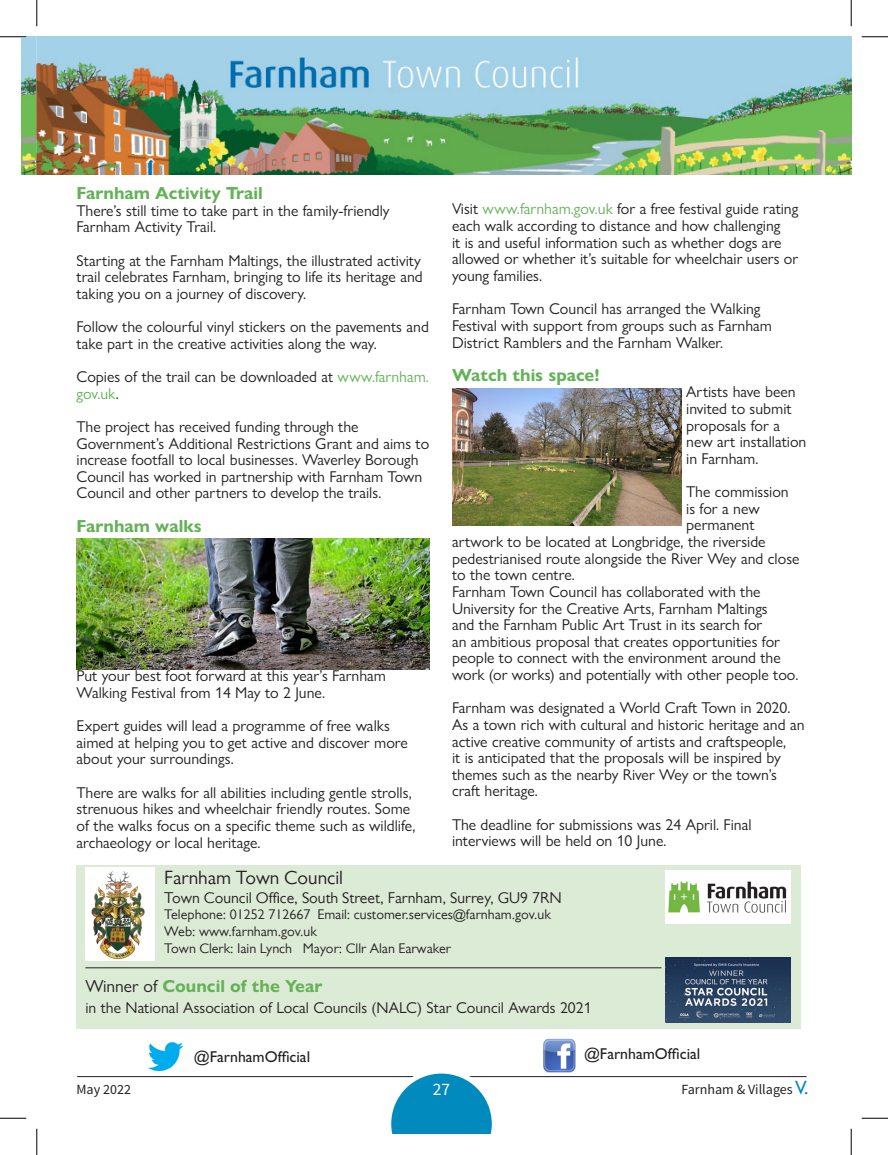
<style>
.page{position:relative;width:888px;height:1155px;background:#fff}
.page>*{position:absolute;margin:0;border:0;box-sizing:border-box;transform-origin:0 0}
.t1{font:19.25px "Gill Sans";color:#231f20}
.t2{font:19.25px "Gill Sans";color:#008abd}
.t3{font:700 17.5px "Gill Sans Nova";color:#64b258}
.t4{font:17.5px "Source Sans Pro";color:#fff}
.t5{font:15.75px/16.6px "Gill Sans Nova";color:#231f20}
.t6{font:15.75px "Gill Sans";color:#231f20}
.Captions{font:15.75px "Gill Sans";color:#231f20}
.t7{font:14px "Gill Sans";color:#231f20}
.t8{font:14px "Source Sans Pro";color:#231f20}
.s1{color:#64b258}
.s2{font-weight:400;color:#231f20}
</style>
<div class="page">
<hr style="left:77px;top:1076px;width:729px;height:1px;background:#231f20">
<svg style="left:386px;top:1073px;width:110px;height:60px"></svg>
<img style="left:22px;top:37px;width:828px;height:137px">
<div style="left:76px;top:865px;width:724px;height:164px;background:#dcebd6"></div>
<img style="left:85px;top:868px;width:70px;height:92px">
<img style="left:543px;top:1039px;width:33px;height:34px">
<img style="left:148px;top:1042px;width:36px;height:29px">
<img style="left:665px;top:870px;width:125px;height:53px">
<img style="left:665px;top:957px;width:125px;height:65px">
<hr style="left:85px;top:967px;width:576px;height:1px;background:#231f20">
<img style="left:76px;top:539px;width:353px;height:130px">
<img style="left:452px;top:389px;width:229px;height:137px">
<hr style="left:0;top:36px;width:26px;height:2px;background:#fff">
<svg style="left:0;top:36px;width:26px;height:1px"></svg>
<svg style="left:861px;top:36px;width:26px;height:1px"></svg>
<svg style="left:0;top:1118px;width:26px;height:1px"></svg>
<svg style="left:861px;top:1118px;width:26px;height:1px"></svg>
<svg style="left:36px;top:0;width:1px;height:26px"></svg>
<svg style="left:36px;top:1129px;width:1px;height:26px"></svg>
<svg style="left:850px;top:0;width:1px;height:26px"></svg>
<svg style="left:850px;top:1129px;width:1px;height:26px"></svg>
<p class="t3" style="left:76px;top:182px;width:188px">Farnham Activity Trail</p>
<p class="t5" style="left:76px;top:202px;width:314px">There’s still time to take part in the family-friendly<br>Farnham Activity Trail.</p>
<p class="t5" style="left:76px;top:252px;width:347px;text-align:justify">Starting at the Farnham Maltings, the illustrated activity trail celebrates Farnham, bringing to life its heritage and taking you on a journey of discovery.</p>
<p class="t5" style="left:76px;top:318px;width:354px">Follow the colourful vinyl stickers on the pavements and take part in the creative activities along the way.</p>
<p class="t5" style="left:76px;top:368px;width:354px">Copies of the trail can be downloaded at <span class="s1">www.farnham. gov.uk</span>.</p>
<p class="t5" style="left:76px;top:418px;width:354px">The project has received funding through the Government’s Additional Restrictions Grant and aims to increase footfall to local businesses. Waverley Borough Council has worked in partnership with Farnham Town Council and other partners to develop the trails.</p>
<p class="t3" style="left:76px;top:515px;width:127px">Farnham walks</p>
<p class="t5" style="left:76px;top:667px;width:311px">Put your best foot forward at this year’s Farnham<br>Walking Festival from 14 May to 2 June.</p>
<p class="t5" style="left:76px;top:717px;width:332px">Expert guides will lead a programme of free walks aimed at helping you to get active and discover more about your surroundings.</p>
<p class="t5" style="left:76px;top:784px;width:340px">There are walks for all abilities including gentle strolls, strenuous hikes and wheelchair friendly routes. Some of the walks focus on a specific theme such as wildlife, archaeology or local heritage.</p>
<p class="t5" style="left:452px;top:201px;width:347px">Visit <span class="s1">www.farnham.gov.uk</span> for a free festival guide rating each walk according to distance and how challenging<br>it is and useful information such as whether dogs are allowed or whether it’s suitable for wheelchair users or young families.</p>
<p class="t5" style="left:452px;top:300px;width:321px">Farnham Town Council has arranged the Walking<br>Festival with support from groups such as Farnham<br>District Ramblers and the Farnham Walker.</p>
<p class="t3" style="left:452px;top:364px;width:149px">Watch this space!</p>
<p class="t5" style="left:686px;top:384px;width:122px">Artists have been invited to submit proposals for a new art installation in Farnham.</p>
<p class="t5" style="left:686px;top:483px;width:104px">The commission</p>
<p class="t5" style="left:686px;top:500px;width:75px">is for a new</p>
<p class="t5" style="left:686px;top:517px;width:70px">permanent</p>
<p class="t5" style="left:452px;top:533px;width:315px">artwork to be located at Longbridge, the riverside</p>
<p class="t5" style="left:452px;top:550px;width:349px">pedestrianised route alongside the River Wey and close</p>
<p class="t5" style="left:452px;top:566px;width:124px">to the town centre.</p>
<p class="t5" style="left:452px;top:583px;width:348px">Farnham Town Council has collaborated with the University for the Creative Arts, Farnham Maltings<br>and the Farnham Public Art Trust in its search for<br>an ambitious proposal that creates opportunities for people to connect with the environment around the work (or works) and potentially with other people too.</p>
<p class="t5" style="left:452px;top:699px;width:354px">Farnham was designated a World Craft Town in 2020.<br>As a town rich with cultural and historic heritage and an active creative community of artists and craftspeople,<br>it is anticipated that the proposals will be inspired by themes such as the nearby River Wey or the town’s craft heritage.</p>
<p class="t5" style="left:452px;top:816px;width:301px">The deadline for submissions was 24 April. Final interviews will be held on 10 June.</p>
<p class="t1" style="left:164px;top:866px;width:180px">Farnham Town Council</p>
<p class="t6" style="left:164px;top:888px;width:399px">Town Council Office, South Street, Farnham, Surrey, GU9 7RN</p>
<p class="t7" style="left:164px;top:907px;width:388px">Telephone: 01252 712667 Email: customer.services@farnham.gov.uk</p>
<p class="t7" style="left:164px;top:923px;width:154px">Web: www.farnham.gov.uk</p>
<p class="t7" style="left:164px;top:940px;width:288px">Town Clerk: Iain Lynch Mayor: Cllr Alan Earwaker</p>
<p class="t3" style="left:85px;top:975px;width:238px"><span class="s2">Winner of</span> Council of the Year</p>
<p class="t5" style="left:85px;top:999px;width:507px">in the National Association of Local Councils (NALC) Star Council Awards 2021</p>
<p class="Captions" style="left:194px;top:1047px;width:118px">@FarnhamOfficial</p>
<p class="Captions" style="left:583px;top:1045px;width:118px">@FarnhamOfficial</p>
<p class="t8" style="left:76px;top:1081px;width:56px">May 2022</p>
<p class="t4" style="left:432px;top:1079px;width:19px">27</p>
<p class="t8" style="left:681px;top:1081px;width:113px">Farnham &amp; Villages</p>
<p class="t2" style="left:794px;top:1076px;width:15px">V.</p>
</div>
